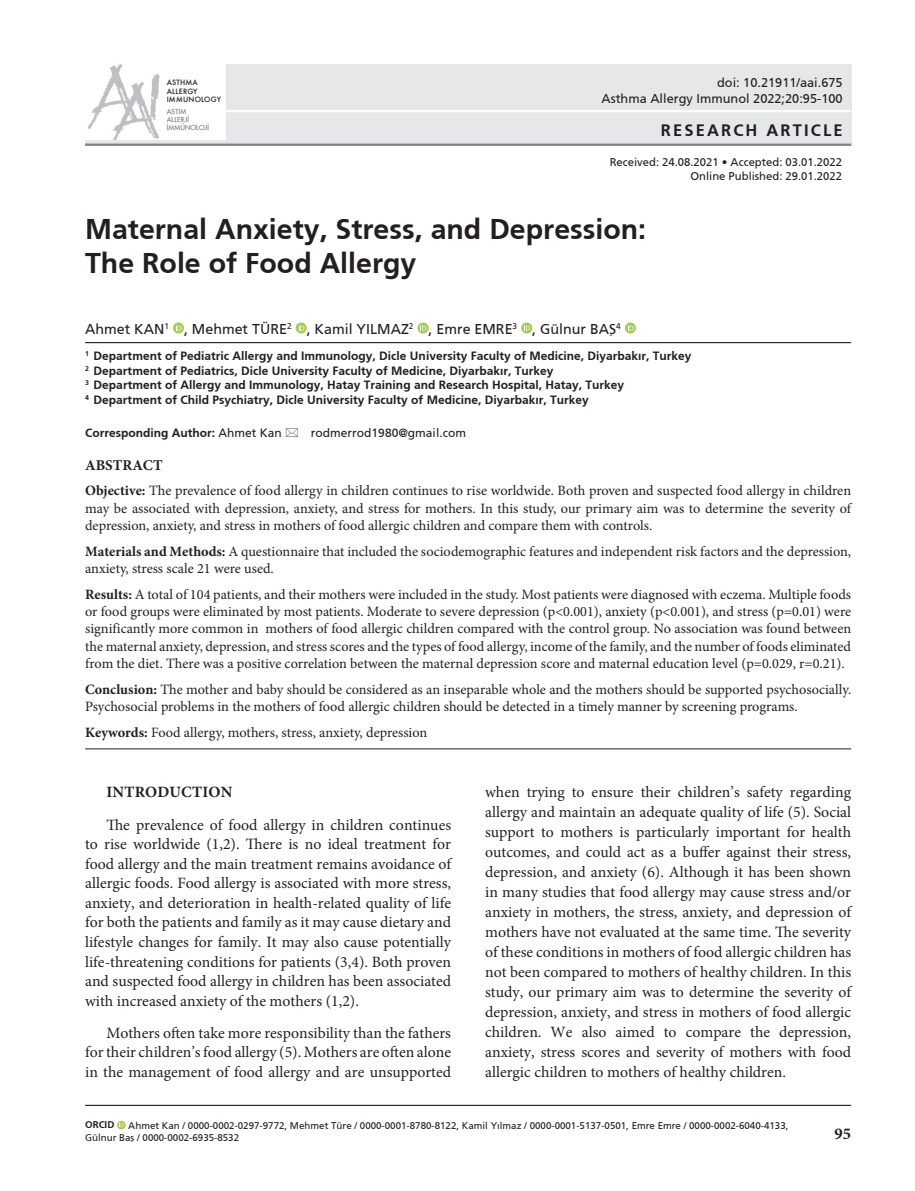
<style>
.page{position:relative;width:915px;height:1191px;background:#fff}
.page>*{position:absolute;margin:0;border:0;box-sizing:border-box;transform-origin:0 0}
.t1{font:700 28.5px/34.2px "Frutiger";color:#231f20}
.t2{font:700 16.5px "Frutiger";letter-spacing:.13em;color:#231f20}
.t3{font:700 16.5px "Minion Pro";color:#231f20}
.t4{font:15.75px/20px "Minion Pro";color:#231f20;text-align:justify}
.t5{font:700 15.75px "Minion Pro";letter-spacing:.01em;color:#231f20}
.t6{font:700 15px "Minion Pro";color:#231f20}
.t7{font:14.25px/17.2px "Minion Pro";color:#231f20;text-align:justify}
.t8{font:14.25px "Frutiger Roman";color:#231f20}
.t9{font:12.75px/16.5px "Frutiger Roman";color:#231f20;text-align:right}
.t10{font:700 12px/14.4px "Frutiger";color:#231f20}
.t11{font:12px "Frutiger Roman";color:#231f20}
.t12{font:11.25px/13.5px "Frutiger Roman";color:#231f20;text-align:right}
.t13{font:9.75px/12px "Frutiger Roman";color:#231f20}
.t14{font:700 9.75px "Frutiger";color:#231f20}
.t15{font:500 7.05px/8.6px "Futura";letter-spacing:.025em;color:#231f20}
.t16{font:6.75px/8.1px "Futura";letter-spacing:.025em;color:#6c6d70}
.s1{font-family:"Frutiger Roman";font-weight:400}
.s2{font-weight:700}
</style>
<div class="page">
<div style="left:85px;top:64px;width:765px;height:81px;background:#e6e7e9"></div>
<hr style="left:85px;top:144px;width:765px;height:2px;background:#808285">
<hr style="left:222px;top:110px;width:628px;height:2px;background:#fff">
<img style="left:85px;top:64px;width:141px;height:76px">
<hr style="left:85px;top:1104px;width:765px;height:2px;background:#231f20">
<hr style="left:85px;top:342px;width:765px;height:1px;background:#231f20">
<svg style="left:173px;top:322px;width:11px;height:11px"></svg>
<svg style="left:176px;top:324px;width:6px;height:6px"></svg>
<svg style="left:295px;top:322px;width:11px;height:11px"></svg>
<svg style="left:298px;top:324px;width:6px;height:6px"></svg>
<svg style="left:417px;top:322px;width:11px;height:11px"></svg>
<svg style="left:420px;top:324px;width:6px;height:6px"></svg>
<svg style="left:521px;top:322px;width:11px;height:11px"></svg>
<svg style="left:524px;top:324px;width:6px;height:6px"></svg>
<svg style="left:624px;top:322px;width:11px;height:11px"></svg>
<svg style="left:627px;top:324px;width:6px;height:6px"></svg>
<svg style="left:117px;top:1120px;width:9px;height:9px"></svg>
<svg style="left:119px;top:1122px;width:5px;height:5px"></svg>
<hr style="left:85px;top:748px;width:765px;height:1px;background:#231f20">
<p class="t15" style="left:167px;top:78px;width:56px">ASTHMA<br>ALLERGY<br>IMMUNOLOGY</p>
<p class="t16" style="left:167px;top:107px;width:44px">ASTIM<br>ALLERJİ<br>İMMÜNOLOJİ</p>
<p class="t9" style="left:601px;top:74px;width:242px">doi: 10.21911/aai.675<br>Asthma Allergy Immunol 2022;20:95-100</p>
<p class="t2" style="left:660px;top:120px;width:183px">RESEARCH ARTICLE</p>
<p class="t12" style="left:609px;top:155px;width:233px">Received: 24.08.2021 • Accepted: 03.01.2022<br>Online Published: 29.01.2022</p>
<h1 class="t1" style="left:85px;top:212px;width:562px">Maternal Anxiety, Stress, and Depression:<br>The Role of Food Allergy</h1>
<p class="t8" style="left:85px;top:320px;width:537px">Ahmet KAN<sup>1</sup> , Mehmet TÜRE<sup>2</sup> , Kamil YILMAZ<sup>2</sup> , Emre EMRE<sup>3</sup> , Gülnur BAŞ<sup>4</sup></p>
<p class="t10" style="left:85px;top:349px;width:608px"><sup>1</sup> Department of Pediatric Allergy and Immunology, Dicle University Faculty of Medicine, Diyarbakır, Turkey <sup>2</sup> Department of Pediatrics, Dicle University Faculty of Medicine, Diyarbakır, Turkey<br><sup>3</sup> Department of Allergy and Immunology, Hatay Training and Research Hospital, Hatay, Turkey<br><sup>4</sup> Department of Child Psychiatry, Dicle University Faculty of Medicine, Diyarbakır, Turkey</p>
<p class="t10" style="left:85px;top:425px;width:198px">Corresponding Author: <span class="s1">Ahmet Kan</span></p>
<p class="t11" style="left:311px;top:426px;width:156px">rodmerrod1980@gmail.com</p>
<p class="t6" style="left:85px;top:454px;width:79px">ABSTRACT</p>
<p class="t7" style="left:85px;top:482px;width:767px"><span class="s2">Objective:</span> The prevalence of food allergy in children continues to rise worldwide. Both proven and suspected food allergy in children may be associated with depression, anxiety, and stress for mothers. In this study, our primary aim was to determine the severity of depression, anxiety, and stress in mothers of food allergic children and compare them with controls.</p>
<p class="t7" style="left:85px;top:542px;width:767px"><span class="s2">Materials and Methods:</span> A questionnaire that included the sociodemographic features and independent risk factors and the depression, anxiety, stress scale 21 were used.</p>
<p class="t7" style="left:85px;top:585px;width:767px"><span class="s2">Results:</span> A total of 104 patients, and their mothers were included in the study. Most patients were diagnosed with eczema. Multiple foods or food groups were eliminated by most patients. Moderate to severe depression (p&lt;0.001), anxiety (p&lt;0.001), and stress (p=0.01) were significantly more common in mothers of food allergic children compared with the control group. No association was found between the maternal anxiety, depression, and stress scores and the types of food allergy, income of the family, and the number of foods eliminated from the diet. There was a positive correlation between the maternal depression score and maternal education level (p=0.029, r=0.21).</p>
<p class="t7" style="left:85px;top:680px;width:767px"><span class="s2">Conclusion:</span> The mother and baby should be considered as an inseparable whole and the mothers should be supported psychosocially.<br>Psychosocial problems in the mothers of food allergic children should be detected in a timely manner by screening programs.</p>
<p class="t7" style="left:85px;top:723px;width:343px"><span class="s2">Keywords:</span> Food allergy, mothers, stress, anxiety, depression</p>
<p class="t5" style="left:106px;top:781px;width:127px">INTRODUCTION</p>
<p class="t4" style="left:85px;top:815px;width:367px;line-height:19.5px;text-indent:21px">The prevalence of food allergy in children continues to rise worldwide (1,2). There is no ideal treatment for food allergy and the main treatment remains avoidance of allergic foods. Food allergy is associated with more stress, anxiety, and deterioration in health-related quality of life for both the patients and family as it may cause dietary and lifestyle changes for family. It may also cause potentially life-threatening conditions for patients (3,4). Both proven and suspected food allergy in children has been associated with increased anxiety of the mothers (1,2).</p>
<p class="t4" style="left:85px;top:1023px;width:367px;line-height:19.5px;text-indent:21px">Mothers often take more responsibility than the fathers for their children’s food allergy (5). Mothers are often alone in the management of food allergy and are unsupported</p>
<p class="t4" style="left:485px;top:782px;width:367px">when trying to ensure their children’s safety regarding allergy and maintain an adequate quality of life (5). Social support to mothers is particularly important for health outcomes, and could act as a buffer against their stress, depression, and anxiety (6). Although it has been shown in many studies that food allergy may cause stress and/or anxiety in mothers, the stress, anxiety, and depression of mothers have not evaluated at the same time. The severity of these conditions in mothers of food allergic children has not been compared to mothers of healthy children. In this study, our primary aim was to determine the severity of depression, anxiety, and stress in mothers of food allergic children. We also aimed to compare the depression, anxiety, stress scores and severity of mothers with food allergic children to mothers of healthy children.</p>
<p class="t14" style="left:85px;top:1119px;width:31px">ORCID</p>
<p class="t13" style="left:85px;top:1119px;width:704px;text-indent:43px">Ahmet Kan / 0000-0002-0297-9772, Mehmet Türe / 0000-0001-8780-8122, Kamil Yılmaz / 0000-0001-5137-0501, Emre Emre / 0000-0002-6040-4133,<br>Gülnur Baş / 0000-0002-6935-8532</p>
<p class="t3" style="left:834px;top:1121px;width:18px">95</p>
</div>
